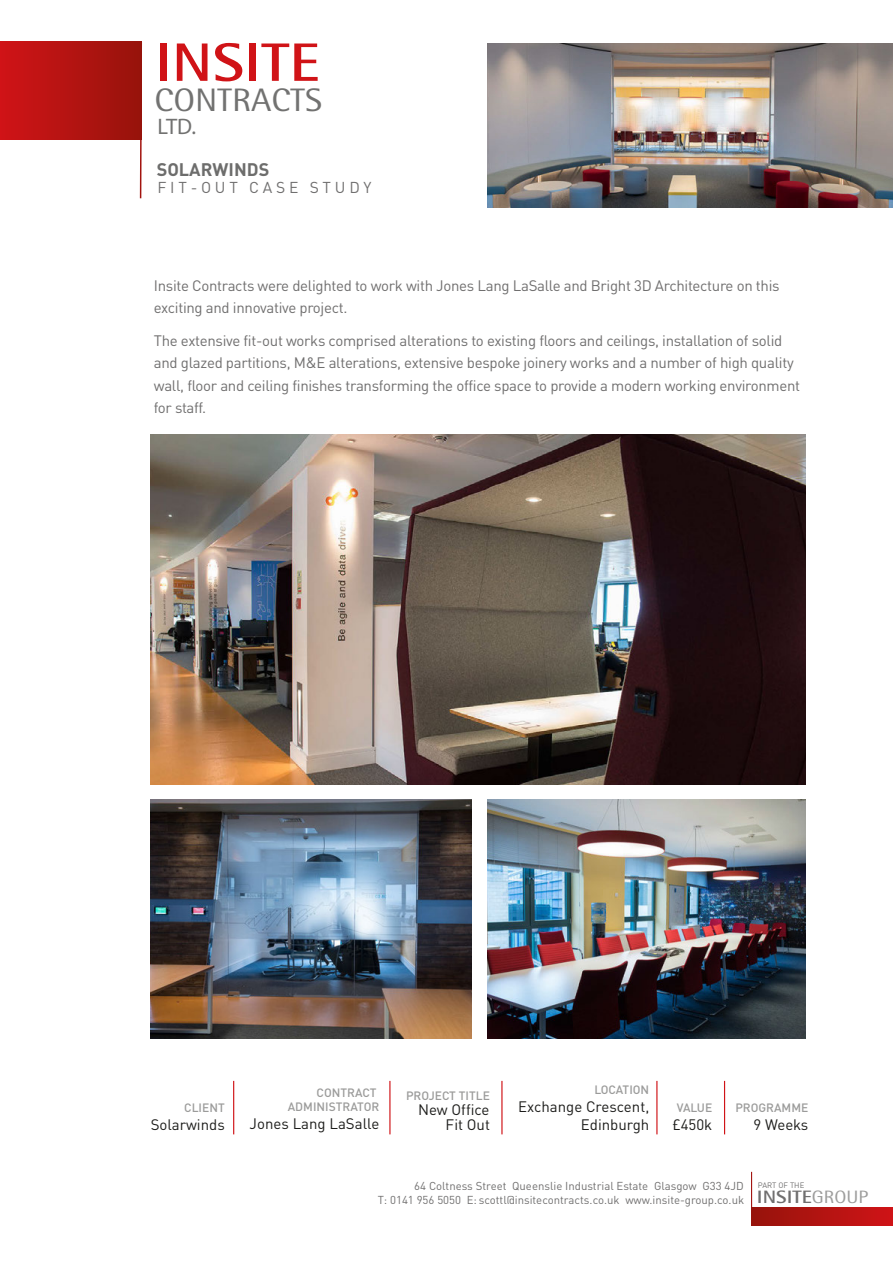
<style>
.page{position:relative;width:893px;height:1263px;background:#fff}
.page>*{position:absolute;margin:0;border:0;box-sizing:border-box;transform-origin:0 0}
.t1{font:700 54.15px "Rotis Semi Sans";color:#d01317;scale:1.16 1}
.t2{font:32.55px "Rotis Semi Sans";color:#727271;scale:1.09 1}
.t3{font:22.5px "Myriad Pro";color:#727271}
.t4{font:700 18px "DIN Pro";color:#6d6d6c}
.t5{font:15.6px "DIN";letter-spacing:.24em;color:#706f6f}
.t6{font:15px/22.2px "DIN";letter-spacing:-.02em;color:#706f6f}
.t7{font:15px/15px "DIN Pro";color:#1d1d1b;text-align:right}
.t8{font:500 12px/14.4px "DIN Pro";color:#9b9b9a;text-align:right}
.t9{font:11.4px/13.6px "DIN";color:#706f6f}
.t10{font:7.8px "DIN";color:#706f6f}
.s1{font-family:"Rotis Semi Sans";font-weight:700;font-size:18px}
.s2{font-family:"Rotis Semi Sans";font-size:18px;color:#9d9d9c}
</style>
<div class="page">
<svg style="left:139px;top:41px;width:3px;height:158px"></svg>
<div style="left:0;top:42px;width:142px;height:98px;background:linear-gradient(to right,#d01417,#97130b)"></div>
<hr style="left:751px;top:1172px;width:1px;height:53px;background:#a41713">
<div style="left:751px;top:1207px;width:142px;height:19px;background:linear-gradient(to right,#96130b,#cf1417)"></div>
<hr style="left:233px;top:1081px;width:1px;height:53px;background:#d01317">
<hr style="left:389px;top:1081px;width:2px;height:53px;background:#d01317">
<hr style="left:501px;top:1081px;width:2px;height:53px;background:#d01317">
<hr style="left:656px;top:1081px;width:1px;height:53px;background:#d01317">
<hr style="left:724px;top:1081px;width:1px;height:53px;background:#d01317">
<img style="left:487px;top:43px;width:406px;height:164px">
<img style="left:150px;top:434px;width:656px;height:350px">
<img style="left:151px;top:800px;width:321px;height:239px">
<img style="left:487px;top:800px;width:319px;height:238px">
<h1 class="t1" style="left:154px;top:29px;width:144px">INSITE</h1>
<h3 class="t3" style="left:157px;top:112px;width:40px">LTD.</h3>
<h2 class="t2" style="left:154px;top:80px;width:156px">CONTRACTS</h2>
<p class="t4" style="left:157px;top:154px;width:114px">SOLARWINDS</p>
<p class="t5" style="left:157px;top:178px;width:215px">FIT-OUT CASE STUDY</p>
<p class="t6" style="left:154px;top:274px;width:627px">Insite Contracts were delighted to work with Jones Lang LaSalle and Bright 3D Architecture on this exciting and innovative project.</p>
<p class="t6" style="left:154px;top:329px;width:648px">The extensive fit-out works comprised alterations to existing floors and ceilings, installation of solid and glazed partitions, M&amp;E alterations, extensive bespoke joinery works and a number of high quality wall, floor and ceiling finishes transforming the office space to provide a modern working environment for staff.</p>
<p class="t8" style="left:184px;top:1099px;width:42px">CLIENT</p>
<p class="t7" style="left:151px;top:1115px;width:76px">Solarwinds</p>
<p class="t8" style="left:288px;top:1084px;width:93px">CONTRACT<br>ADMINISTRATOR</p>
<p class="t7" style="left:250px;top:1114px;width:131px">Jones Lang LaSalle</p>
<p class="t8" style="left:406px;top:1087px;width:85px">PROJECT TITLE</p>
<p class="t7" style="left:418px;top:1101px;width:73px">New Office<br>Fit Out</p>
<p class="t8" style="left:594px;top:1081px;width:56px">LOCATION</p>
<p class="t7" style="left:518px;top:1096px;width:133px;line-height:18px">Exchange Crescent,<br>Edinburgh</p>
<p class="t8" style="left:677px;top:1099px;width:37px">VALUE</p>
<p class="t7" style="left:673px;top:1115px;width:41px">£450k</p>
<p class="t8" style="left:735px;top:1099px;width:74px">PROGRAMME</p>
<p class="t7" style="left:754px;top:1115px;width:56px">9 Weeks</p>
<p class="t9" style="left:378px;top:1179px;width:492px;text-indent:37px">64 Coltness Street Queenslie Industrial Estate Glasgow G33 4JD<br>T: 0141 956 5050 E: scottl@insitecontracts.co.uk www.insite-group.co.uk <span class="s1">INSITE</span><span class="s2">GROUP</span></p>
<p class="t10" style="left:758px;top:1180px;width:48px">PART OF THE</p>
</div>
